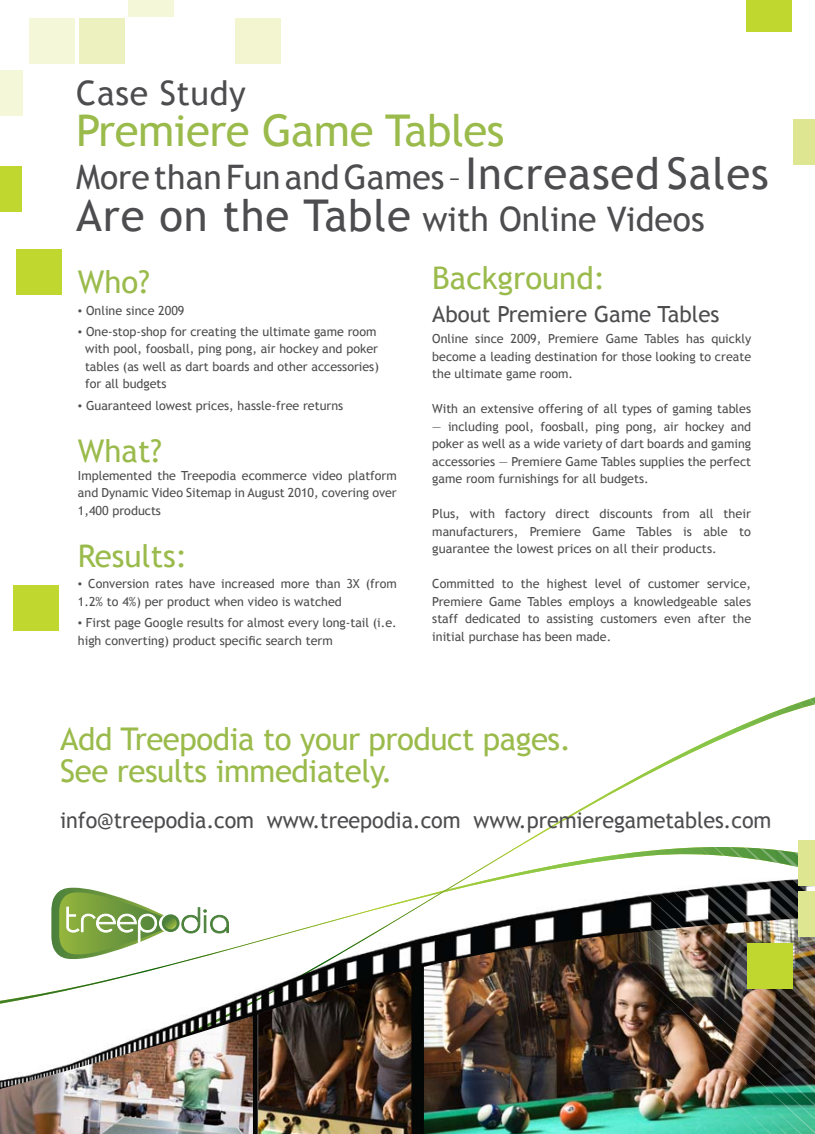
<style>
.page{position:relative;width:815px;height:1134px;background:#fff}
.page>*{position:absolute;margin:0;border:0;box-sizing:border-box;transform-origin:0 0}
.t1{font:43.75px "Trebuchet MS";letter-spacing:.02em;color:#4d4d4f}
.t2{font:43.75px "Trebuchet MS";letter-spacing:-.01em;color:#9abb4b}
.t3{font:33.75px/42.5px "Trebuchet MS";color:#4d4d4f}
.t4{font:33.75px "Trebuchet MS";letter-spacing:.02em;color:#4d4d4f}
.t5{font:31.25px/31.2px "Trebuchet MS";letter-spacing:-.015em;color:#9abb4b}
.t6{font:22.25px "Trebuchet MS";letter-spacing:-.005em;color:#4d4d4f}
.t7{font:12.5px/17.5px "Trebuchet MS";color:#4d4d4f}
.t8{font:12.5px "Garamond";color:#4d4d4f}
.s1{font-family:"Garamond"}
</style>
<div class="page">
<img style="left:0;top:870px;width:608px;height:264px">
<img style="left:258px;top:969px;width:153px;height:165px">
<img style="left:0;top:1016px;width:253px;height:118px">
<img style="left:424px;top:917px;width:184px;height:217px">
<div style="left:236px;top:18px;width:45px;height:46px;background:#f2f5cf"></div>
<div style="left:79px;top:18px;width:45px;height:46px;background:#edf0bf"></div>
<div style="left:128px;top:0;width:45px;height:17px;background:#f5f7d9"></div>
<div style="left:0;top:70px;width:22px;height:45px;background:#f5f7d9"></div>
<div style="left:29px;top:18px;width:45px;height:46px;background:#f5f7d9"></div>
<img style="left:608px;top:697px;width:207px;height:437px">
<div style="left:798px;top:840px;width:17px;height:45px;background:#dee691"></div>
<div style="left:794px;top:120px;width:21px;height:45px;background:#dee691"></div>
<div style="left:747px;top:943px;width:45px;height:46px;background:#c0d72f"></div>
<div style="left:0;top:167px;width:21px;height:45px;background:#c0d72f"></div>
<div style="left:799px;top:891px;width:16px;height:46px;background:#dee691"></div>
<div style="left:14px;top:586px;width:45px;height:45px;background:#c0d72f"></div>
<div style="left:16px;top:249px;width:45px;height:46px;background:#c0d72f"></div>
<div style="left:746px;top:0;width:46px;height:31px;background:#c0d72f"></div>
<h2 class="t4" style="left:76px;top:73px;width:171px">Case Study</h2>
<h1 class="t2" style="left:76px;top:105px;width:430px">Premiere Game Tables</h1>
<h1 class="t1" style="left:465px;top:147px;width:305px">IncreasedSales</h1>
<h2 class="t3" style="left:422px;top:156px;width:284px;text-indent:-346px">MorethanFunandGames–<br>with Online Videos</h2>
<h1 class="t1" style="left:76px;top:190px;width:336px">Are on the Table</h1>
<h3 class="t5" style="left:78px;top:267px;width:73px">Who?</h3>
<p class="t7" style="left:78px;top:301px;width:108px"><span class="s1">•</span> Online since 2009</p>
<p class="t7" style="left:85px;top:323px;width:295px;text-indent:-7px"><span class="s1">•</span> One-stop-shop for creating the ultimate game room with pool, foosball, ping pong, air hockey and poker tables (as well as dart boards and other accessories( for all budgets</p>
<p class="t7" style="left:78px;top:396px;width:267px"><span class="s1">•</span> Guaranteed lowest prices, hassle-free returns</p>
<h3 class="t5" style="left:78px;top:436px;width:85px">What?</h3>
<p class="t7" style="left:78px;top:466px;width:320px;text-align:justify">Implemented the Treepodia ecommerce video platform and Dynamic Video Sitemap in August 2010, covering over 1,400 products</p>
<h3 class="t5" style="left:78px;top:541px;width:111px">Results:</h3>
<p class="t7" style="left:366px;top:575px;width:33px">(from</p>
<p class="t7" style="left:189px;top:575px;width:28px">have</p>
<p class="t7" style="left:221px;top:575px;width:55px">increased</p>
<p class="t7" style="left:315px;top:575px;width:27px">than</p>
<p class="t7" style="left:88px;top:575px;width:62px">Conversion</p>
<p class="t7" style="left:346px;top:575px;width:15px">X3</p>
<p class="t7" style="left:155px;top:575px;width:30px">rates</p>
<p class="t7" style="left:281px;top:575px;width:30px">more</p>
<p class="t8" style="left:78px;top:576px;width:6px">•</p>
<p class="t7" style="left:78px;top:593px;width:265px">1.2% to 4%) per product when video is watched</p>
<p class="t7" style="left:78px;top:614px;width:320px"><span class="s1">•</span> First page Google results for almost every long-tail ( .e. i high converting) product specific search term</p>
<h3 class="t5" style="left:432px;top:263px;width:174px">Background:</h3>
<h3 class="t6" style="left:432px;top:301px;width:289px">About Premiere Game Tables</h3>
<p class="t7" style="left:711px;top:330px;width:41px">quickly</p>
<p class="t7" style="left:432px;top:330px;width:320px">Online<br>become a leading destination for those looking to create the ultimate game room.</p>
<p class="t7" style="left:432px;top:400px;width:320px;text-align:right">With an extensive offering of all types of gaming tables and</p>
<p class="t7" style="left:645px;top:330px;width:36px">Tables</p>
<p class="t7" style="left:686px;top:330px;width:20px">has</p>
<p class="t7" style="left:511px;top:330px;width:32px">2009,</p>
<p class="t7" style="left:606px;top:330px;width:34px">Game</p>
<p class="t7" style="left:475px;top:330px;width:30px">since</p>
<p class="t7" style="left:548px;top:330px;width:52px">Premiere</p>
<p class="t7" style="left:448px;top:418px;width:52px">including</p>
<p class="t7" style="left:505px;top:418px;width:30px">pool,</p>
<p class="t7" style="left:540px;top:418px;width:50px">foosball,</p>
<p class="t7" style="left:685px;top:418px;width:41px">hockey</p>
<p class="t7" style="left:596px;top:418px;width:25px">ping</p>
<p class="t7" style="left:664px;top:418px;width:16px">air</p>
<p class="t7" style="left:626px;top:418px;width:33px">pong,</p>
<p class="t7" style="left:432px;top:418px;width:320px">—<br>poker as well as a wide variety of dart boards and gaming accessories — Premiere Game Tables supplies the perfect game room furnishings for all budgets.</p>
<p class="t7" style="left:724px;top:505px;width:29px">their</p>
<p class="t7" style="left:432px;top:505px;width:29px">Plus,</p>
<p class="t7" style="left:470px;top:505px;width:27px">with</p>
<p class="t7" style="left:505px;top:505px;width:42px">factory</p>
<p class="t7" style="left:556px;top:505px;width:36px">direct</p>
<p class="t7" style="left:599px;top:505px;width:55px">discounts</p>
<p class="t7" style="left:662px;top:505px;width:29px">from</p>
<p class="t7" style="left:699px;top:505px;width:16px">all</p>
<p class="t7" style="left:432px;top:523px;width:286px">manufacturers,<br>guarantee the lowest prices on all their products.</p>
<p class="t7" style="left:707px;top:575px;width:46px">service,</p>
<p class="t7" style="left:636px;top:523px;width:37px">Tables</p>
<p class="t7" style="left:703px;top:523px;width:26px">able</p>
<p class="t7" style="left:592px;top:523px;width:34px">Game</p>
<p class="t7" style="left:530px;top:523px;width:53px">Premiere</p>
<p class="t7" style="left:683px;top:523px;width:10px">is</p>
<p class="t7" style="left:739px;top:523px;width:13px">to</p>
<p class="t7" style="left:432px;top:575px;width:64px">Committed</p>
<p class="t7" style="left:521px;top:575px;width:20px">the</p>
<p class="t7" style="left:547px;top:575px;width:42px">highest</p>
<p class="t7" style="left:595px;top:575px;width:29px">level</p>
<p class="t7" style="left:629px;top:575px;width:13px">of</p>
<p class="t7" style="left:502px;top:575px;width:13px">to</p>
<p class="t7" style="left:648px;top:575px;width:53px">customer</p>
<p class="t7" style="left:528px;top:593px;width:36px">Tables</p>
<p class="t7" style="left:569px;top:593px;width:47px">employs</p>
<p class="t7" style="left:634px;top:593px;width:85px">knowledgeable</p>
<p class="t7" style="left:724px;top:593px;width:29px">sales</p>
<p class="t7" style="left:489px;top:593px;width:34px">Game</p>
<p class="t7" style="left:432px;top:593px;width:52px">Premiere</p>
<p class="t7" style="left:621px;top:593px;width:8px">a</p>
<p class="t7" style="left:432px;top:610px;width:181px">staff<br>initial purchase has been made.</p>
<p class="t7" style="left:465px;top:610px;width:57px">dedicated</p>
<p class="t7" style="left:546px;top:610px;width:48px">assisting</p>
<p class="t7" style="left:528px;top:610px;width:13px">to</p>
<p class="t7" style="left:600px;top:610px;width:58px">customers</p>
<p class="t7" style="left:664px;top:610px;width:28px">even</p>
<p class="t7" style="left:698px;top:610px;width:29px">after</p>
<p class="t7" style="left:733px;top:610px;width:20px">the</p>
<h3 class="t5" style="left:60px;top:724px;width:513px">Add Treepodia to your product pages.<br>See results immediately.</h3>
<h3 class="t6" style="left:473px;top:807px;width:299px">www.premieregametables.com</h3>
<h3 class="t6" style="left:60px;top:807px;width:195px">info@treepodia.com</h3>
<h3 class="t6" style="left:267px;top:807px;width:195px">www.treepodia.com</h3>
</div>
